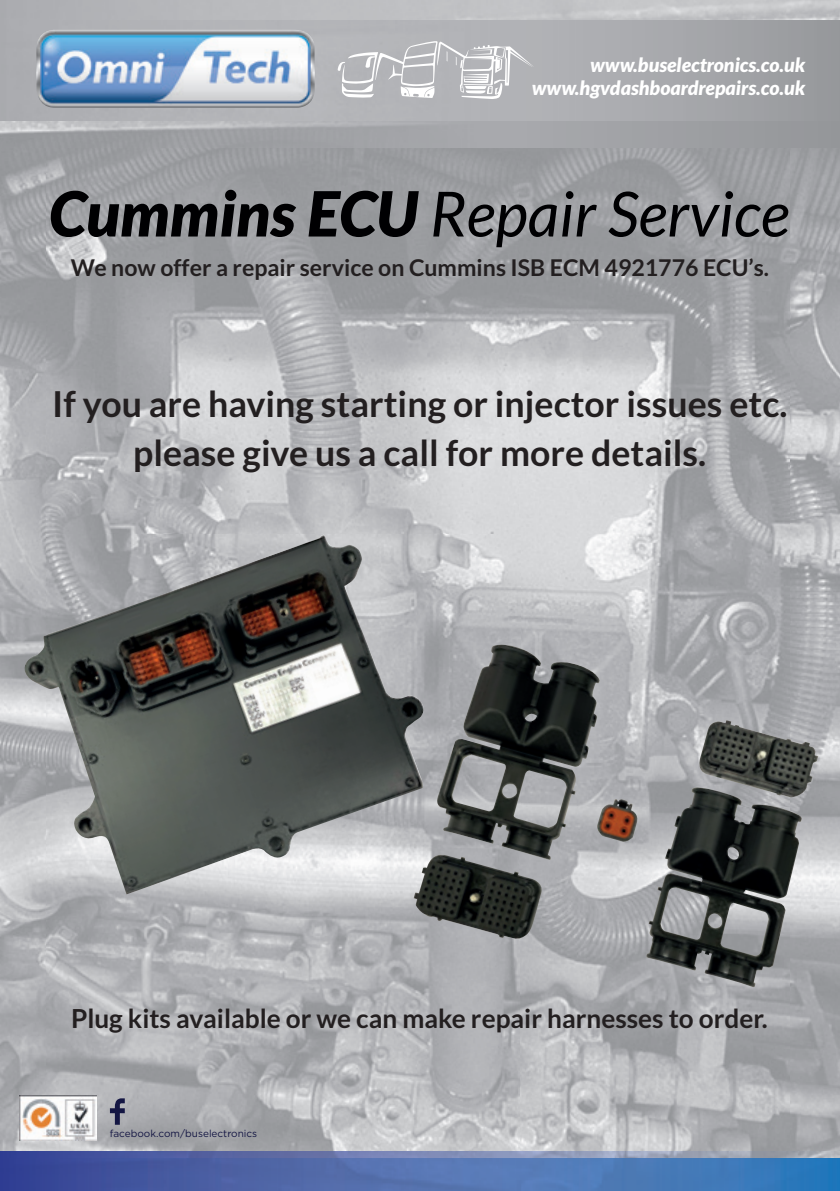
<style>
.page{position:relative;width:840px;height:1191px;background:#fff}
.page>*{position:absolute;margin:0;border:0;box-sizing:border-box;transform-origin:0 0}
.t1{font:italic 62.2px "Lato";color:#000002}
.t2{font:700 35.6px/48.4px "Lato";color:#231f20;text-align:center}
.t3{font:700 26.2px "Lato";color:#231f20}
.t4{font:700 23px "Lato";color:#231f20}
.t5{font:italic 900 19.6px "Lato";color:#fff}
.t6{font:10px "Gotham";color:#141643}
.s1{font-weight:900}
</style>
<div class="page">
<img style="left:0;top:0;width:839px;height:1191px">
<img style="left:19px;top:1095px;width:78px;height:45px">
<svg style="left:110px;top:1098px;width:15px;height:26px"></svg>
<img style="left:36px;top:30px;width:278px;height:78px">
<svg style="left:337px;top:41px;width:196px;height:58px;background:#c2c3c6"></svg>
<img style="left:23px;top:535px;width:401px;height:359px">
<img style="left:435px;top:644px;width:164px;height:216px">
<p class="t5" style="left:590px;top:54px;width:216px">www.buselectronics.co.uk</p>
<p class="t5" style="left:531px;top:76px;width:275px">www.hgvdashboardrepairs.co.uk</p>
<p class="t1" style="left:49px;top:179px;width:741px"><span class="s1">Cummins ECU</span> Repair Service</p>
<p class="t4" style="left:71px;top:254px;width:699px">We now offer a repair service on Cummins ISB ECM 4921776 ECU’s.</p>
<p class="t2" style="left:52px;top:379px;width:736px">If you are having starting or injector issues etc. please give us a call for more details.</p>
<p class="t3" style="left:71px;top:1003px;width:698px">Plug kits available or we can make repair harnesses to order.</p>
<p class="t6" style="left:110px;top:1128px;width:149px">facebook.com/buselectronics</p>
</div>
